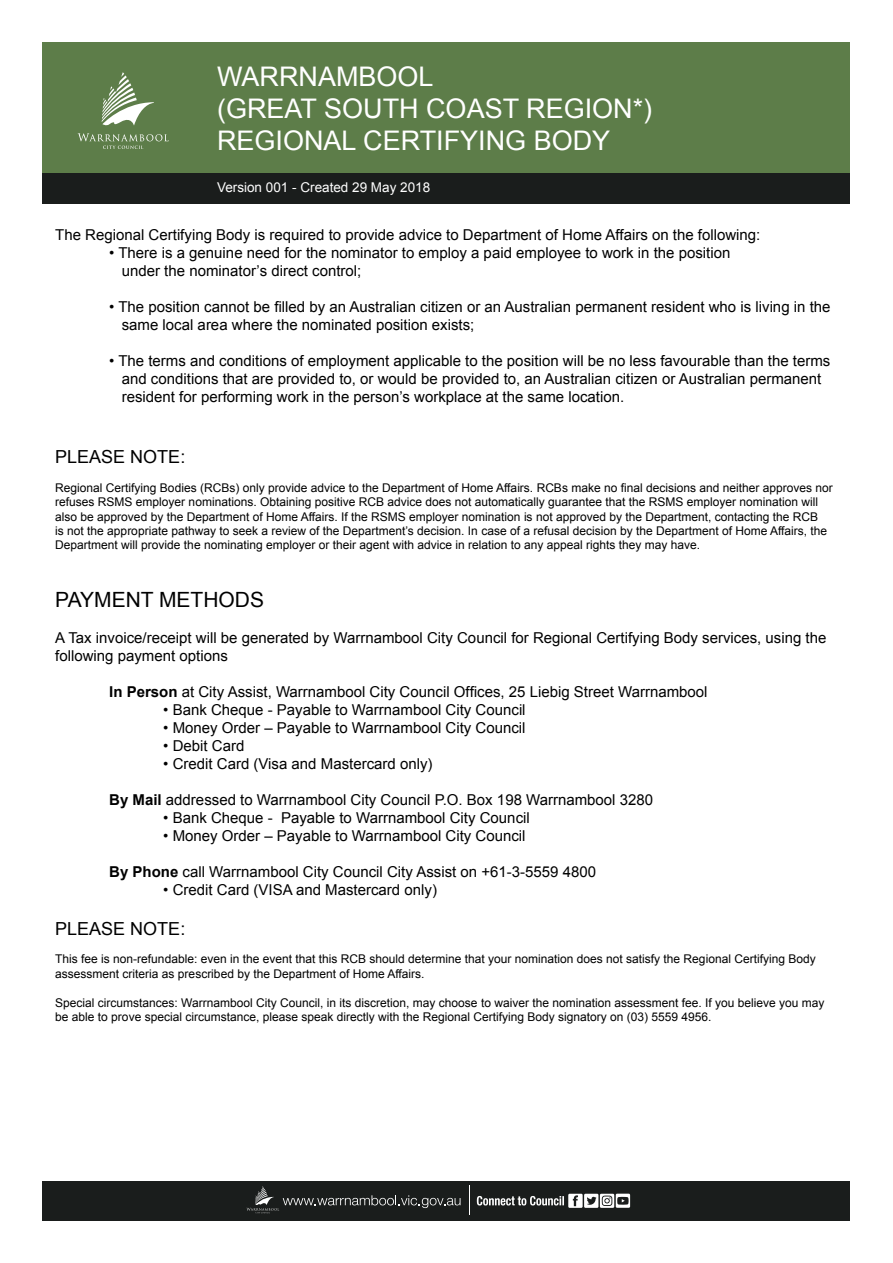
<style>
.page{position:relative;width:893px;height:1263px;background:#fff}
.page>*{position:absolute;margin:0;border:0;box-sizing:border-box;transform-origin:0 0}
.t1{font:27px/32.4px "Arial";color:#fff}
.t2{font:21px "Arial";color:#000}
.t3{font:18px "Arial";color:#000}
.t4{font:15px/18px "Arial";color:#000}
.t5{font:13.5px "Arial";color:#fff}
.t6{font:12px/14.4px "Arial";color:#000}
.s1{font-weight:700}
</style>
<div class="page">
<div style="left:43px;top:43px;width:807px;height:131px;background:#5d7d49"></div>
<div style="left:43px;top:1181px;width:807px;height:39px;background:#1a1d1c"></div>
<div style="left:43px;top:174px;width:807px;height:30px;background:#1a1d1c"></div>
<svg style="left:469px;top:1185px;width:1px;height:29px"></svg>
<svg style="left:477px;top:1194px;width:153px;height:14px"></svg>
<svg style="left:246px;top:1186px;width:214px;height:27px"></svg>
<svg style="left:78px;top:133px;width:91px;height:16px"></svg>
<svg style="left:102px;top:72px;width:52px;height:54px"></svg>
<h1 class="t1" style="left:217px;top:60px;width:437px">WARRNAMBOOL<br>(GREAT SOUTH COAST REGION*)<br>REGIONAL CERTIFYING BODY</h1>
<p class="t5" style="left:217px;top:180px;width:215px">Version 001 - Created 29 May 2018</p>
<p class="t4" style="left:55px;top:225px;width:707px">The Regional Certifying Body is required to provide advice to Department of Home Affairs on the following:</p>
<p class="t4" style="left:122px;top:243px;width:610px;text-indent:-13px">• There is a genuine need for the nominator to employ a paid employee to work in the position under the nominator’s direct control;</p>
<p class="t4" style="left:122px;top:297px;width:710px;text-indent:-13px">• The position cannot be filled by an Australian citizen or an Australian permanent resident who is living in the same local area where the nominated position exists;</p>
<p class="t4" style="left:122px;top:351px;width:710px;text-indent:-13px">• The terms and conditions of employment applicable to the position will be no less favourable than the terms and conditions that are provided to, or would be provided to, an Australian citizen or Australian permanent resident for performing work in the person’s workplace at the same location.</p>
<p class="t3" style="left:55px;top:447px;width:132px">PLEASE NOTE:</p>
<p class="t6" style="left:55px;top:480px;width:779px">Regional Certifying Bodies (RCBs) only provide advice to the Department of Home Affairs. RCBs make no final decisions and neither approves nor refuses RSMS employer nominations. Obtaining positive RCB advice does not automatically guarantee that the RSMS employer nomination will also be approved by the Department of Home Affairs. If the RSMS employer nomination is not approved by the Department, contacting the RCB<br>is not the appropriate pathway to seek a review of the Department’s decision. In case of a refusal decision by the Department of Home Affairs, the Department will provide the nominating employer or their agent with advice in relation to any appeal rights they may have.</p>
<h2 class="t2" style="left:55px;top:588px;width:210px">PAYMENT METHODS</h2>
<p class="t4" style="left:55px;top:629px;width:773px">A Tax invoice/receipt will be generated by Warrnambool City Council for Regional Certifying Body services, using the following payment options</p>
<p class="t4" style="left:109px;top:683px;width:600px"><span class="s1">In Person</span> at City Assist, Warrnambool City Council Offices, 25 Liebig Street Warrnambool</p>
<p class="t4" style="left:163px;top:701px;width:364px">• Bank Cheque - Payable to Warrnambool City Council</p>
<p class="t4" style="left:163px;top:719px;width:364px">• Money Order – Payable to Warrnambool City Council</p>
<p class="t4" style="left:163px;top:737px;width:83px">• Debit Card</p>
<p class="t4" style="left:163px;top:755px;width:271px">• Credit Card (Visa and Mastercard only)</p>
<p class="t4" style="left:109px;top:791px;width:545px"><span class="s1">By Mail</span> addressed to Warrnambool City Council P.O. Box 198 Warrnambool 3280</p>
<p class="t4" style="left:163px;top:809px;width:368px">• Bank Cheque - Payable to Warrnambool City Council</p>
<p class="t4" style="left:163px;top:827px;width:364px">• Money Order – Payable to Warrnambool City Council</p>
<p class="t4" style="left:109px;top:863px;width:488px"><span class="s1">By Phone</span> call Warrnambool City Council City Assist on +61-3-5559 4800</p>
<p class="t4" style="left:163px;top:881px;width:275px">• Credit Card (VISA and Mastercard only)</p>
<p class="t3" style="left:55px;top:918px;width:132px">PLEASE NOTE:</p>
<p class="t6" style="left:55px;top:952px;width:762px">This fee is non-refundable: even in the event that this RCB should determine that your nomination does not satisfy the Regional Certifying Body assessment criteria as prescribed by the Department of Home Affairs.</p>
<p class="t6" style="left:55px;top:995px;width:771px">Special circumstances: Warrnambool City Council, in its discretion, may choose to waiver the nomination assessment fee. If you believe you may be able to prove special circumstance, please speak directly with the Regional Certifying Body signatory on (03) 5559 4956.</p>
</div>
